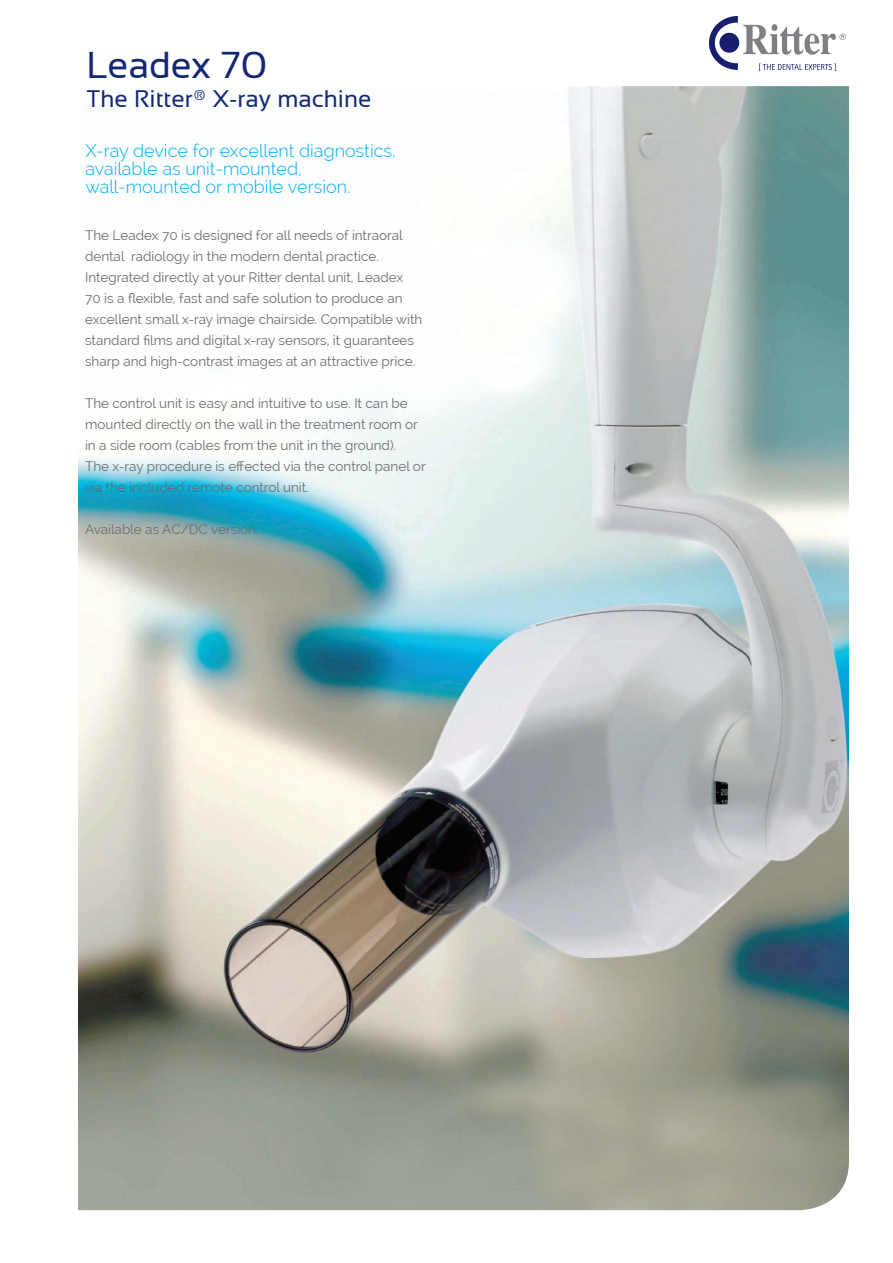
<style>
.page{position:relative;width:893px;height:1263px;background:#fff}
.page>*{position:absolute;margin:0;border:0;box-sizing:border-box;transform-origin:0 0}
.t1{font:37.5px "Sansation";color:#142975}
.t2{font:24px "Sansation";color:#142975}
.t3{font:300 18px/18px "Raleway";color:#00aeef}
.t4{font:13.5px/21px "Raleway";color:#6c6d70}
</style>
<div class="page">
<img style="left:78px;top:86px;width:771px;height:1124px">
<img style="left:709px;top:16px;width:136px;height:55px">
<h1 class="t1" style="left:87px;top:44px;width:182px">Leadex 70</h1>
<h2 class="t2" style="left:87px;top:85px;width:286px">The Ritter® X-ray machine</h2>
<h3 class="t3" style="left:85px;top:142px;width:312px">X-ray device for excellent diagnostics, available as unit-mounted, wall-mounted or mobile version.</h3>
<p class="t4" style="left:85px;top:225px;width:339px">The Leadex 70 is designed for all needs of intraoral dental radiology in the modern dental practice.<br>Integrated directly at your Ritter dental unit, Leadex<br>70 is a flexible, fast and safe solution to produce an excellent small x-ray image chairside. Compatible with standard films and digital x-ray sensors, it guarantees sharp and high-contrast images at an attractive price.</p>
<p class="t4" style="left:85px;top:393px;width:342px">The control unit is easy and intuitive to use. It can be mounted directly on the wall in the treatment room or in a side room (cables from the unit in the ground).<br>The x-ray procedure is effected via the control panel or via the included remote control unit.</p>
<p class="t4" style="left:85px;top:519px;width:175px">Available as AC/DC version.</p>
</div>
